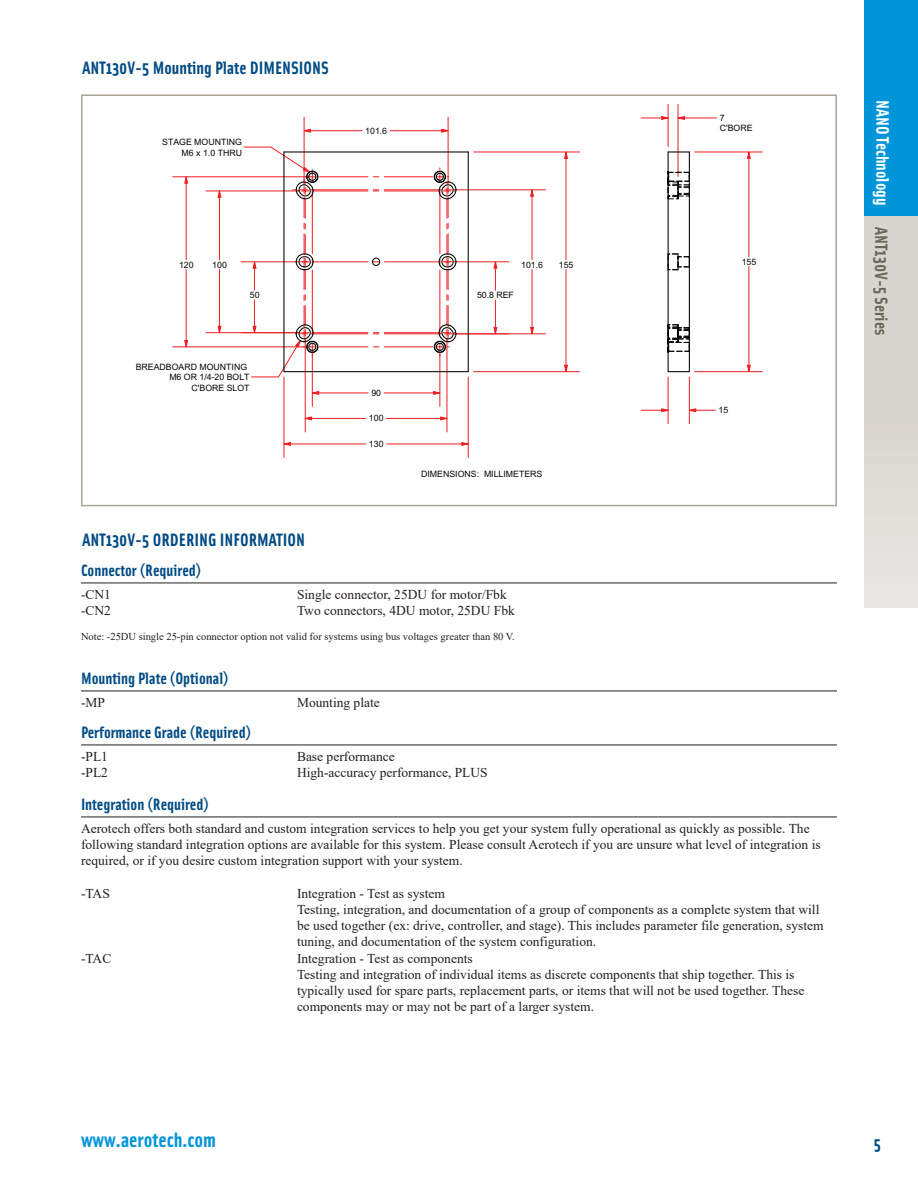
<style>
.page{position:relative;width:918px;height:1188px;background:#fff}
.page>*{position:absolute;margin:0;border:0;box-sizing:border-box;transform-origin:0 0}
.t1{font:700 21px "Solex";color:#0095d9}
.t2{font:700 18px "Solex OT";color:#004b84}
.t3{font:700 18px "Solex OT";color:#6d6658}
.t4{font:700 18px "Solex OT";color:#fff}
.t5{font:700 16.5px "Solex OT";color:#004b84}
.t6{font:13.5px/16.2px "Times New Roman";color:#231f20}
.t7{font:10.5px "Times New Roman";color:#231f20}
.t8{font:8.7px/10.6px "Arial";color:#040503;text-align:right}
</style>
<div class="page">
<div style="left:864px;top:216px;width:54px;height:391px;background:linear-gradient(to bottom,#d3cfc9,#e6e3e0)"></div>
<div style="left:864px;top:0;width:54px;height:216px;background:#0095d9"></div>
<hr style="left:284px;top:377px;width:1px;height:80px;background:#ee1f23">
<hr style="left:468px;top:377px;width:1px;height:80px;background:#ee1f23">
<hr style="left:173px;top:176px;width:134px;height:1px;background:#ee1f23">
<hr style="left:173px;top:346px;width:134px;height:1px;background:#ee1f23">
<hr style="left:695px;top:152px;width:67px;height:1px;background:#ee1f23">
<hr style="left:695px;top:371px;width:67px;height:1px;background:#ee1f23">
<hr style="left:678px;top:104px;width:1px;height:73px;background:#ee1f23">
<hr style="left:668px;top:104px;width:1px;height:43px;background:#ee1f23">
<svg style="left:185px;top:117px;width:565px;height:328px"></svg>
<hr style="left:284px;top:371px;width:184px;height:1px;background:#040503">
<hr style="left:284px;top:151px;width:184px;height:2px;background:#040503">
<hr style="left:468px;top:152px;width:1px;height:220px;background:#040503">
<svg style="left:243px;top:146px;width:216px;height:232px"></svg>
<svg style="left:667px;top:151px;width:23px;height:222px"></svg>
<div style="left:81px;top:94px;width:756px;height:412px;border:2px solid #a9a39a"></div>
<hr style="left:81px;top:583px;width:756px;height:1px;background:#231f20">
<hr style="left:81px;top:691px;width:756px;height:1px;background:#231f20">
<hr style="left:81px;top:745px;width:756px;height:1px;background:#231f20">
<hr style="left:81px;top:817px;width:756px;height:1px;background:#231f20">
<h2 class="t2" style="left:82px;top:56px;width:248px">ANT130V-5 Mounting Plate DIMENSIONS</h2>
<p class="t8" style="left:162px;top:137px;width:81px">STAGE MOUNTING<br>M6 x 1.0 THRU</p>
<p class="t8" style="left:365px;top:125px;width:23px">101.6</p>
<p class="t8" style="left:179px;top:259px;width:16px">120</p>
<p class="t8" style="left:212px;top:259px;width:16px">100</p>
<p class="t8" style="left:250px;top:290px;width:11px">50</p>
<p class="t8" style="left:136px;top:361px;width:115px">BREADBOARD MOUNTING<br>M6 OR 1/4-20 BOLT<br>C'BORE SLOT</p>
<h2 class="t2" style="left:82px;top:528px;width:224px">ANT130V-5 ORDERING INFORMATION</h2>
<p class="t8" style="left:371px;top:387px;width:11px">90</p>
<p class="t8" style="left:369px;top:413px;width:16px">100</p>
<p class="t8" style="left:369px;top:438px;width:16px">130</p>
<p class="t8" style="left:521px;top:259px;width:23px">101.6</p>
<p class="t8" style="left:477px;top:290px;width:38px">50.8 REF</p>
<p class="t8" style="left:559px;top:259px;width:16px">155</p>
<p class="t8" style="left:421px;top:469px;width:123px">DIMENSIONS: MILLIMETERS</p>
<p class="t8" style="left:720px;top:113px;width:34px;line-height:9.8px;text-align:left">7<br>C'BORE</p>
<p class="t8" style="left:742px;top:256px;width:16px">155</p>
<p class="t8" style="left:719px;top:405px;width:11px">15</p>
<p class="t5" style="left:81px;top:560px;width:122px">Connector (Required)</p>
<p class="t6" style="left:81px;top:586px;width:31px">-CN1</p>
<p class="t6" style="left:297px;top:586px;width:211px">Single connector, 25DU for motor/Fbk</p>
<p class="t6" style="left:81px;top:602px;width:31px">-CN2</p>
<p class="t6" style="left:297px;top:602px;width:219px">Two connectors, 4DU motor, 25DU Fbk</p>
<p class="t7" style="left:81px;top:629px;width:435px">Note: -25DU single 25-pin connector option not valid for systems using bus voltages greater than 80 V.</p>
<p class="t5" style="left:81px;top:668px;width:149px">Mounting Plate (Optional)</p>
<p class="t6" style="left:81px;top:694px;width:26px">-MP</p>
<p class="t6" style="left:297px;top:694px;width:84px">Mounting plate</p>
<p class="t5" style="left:81px;top:722px;width:172px">Performance Grade (Required)</p>
<p class="t6" style="left:81px;top:748px;width:28px">-PL1</p>
<p class="t6" style="left:297px;top:748px;width:99px">Base performance</p>
<p class="t6" style="left:81px;top:764px;width:28px">-PL2</p>
<p class="t6" style="left:297px;top:764px;width:192px">High-accuracy performance, PLUS</p>
<p class="t5" style="left:81px;top:794px;width:129px">Integration (Required)</p>
<p class="t6" style="left:81px;top:820px;width:741px">Aerotech offers both standard and custom integration services to help you get your system fully operational as quickly as possible. The following standard integration options are available for this system. Please consult Aerotech if you are unsure what level of integration is required, or if you desire custom integration support with your system.</p>
<p class="t6" style="left:81px;top:885px;width:30px">-TAS</p>
<p class="t6" style="left:297px;top:885px;width:528px">Integration - Test as system<br>Testing, integration, and documentation of a group of components as a complete system that will be used together (ex: drive, controller, and stage). This includes parameter file generation, system tuning, and documentation of the system configuration.</p>
<p class="t6" style="left:81px;top:950px;width:32px">-TAC</p>
<p class="t6" style="left:297px;top:950px;width:509px">Integration - Test as components<br>Testing and integration of individual items as discrete components that ship together. This is typically used for spare parts, replacement parts, or items that will not be used together. These components may or may not be part of a larger system.</p>
<h1 class="t1" style="left:81px;top:1126px;width:137px">www.aerotech.com</h1>
<h2 class="t4" style="left:894px;top:100px;width:107px;rotate:90deg">NANO Technology</h2>
<h2 class="t3" style="left:893px;top:227px;width:110px;rotate:90deg">ANT130V-5 Series</h2>
<h2 class="t2" style="left:874px;top:1132px;width:9px">5</h2>
</div>
